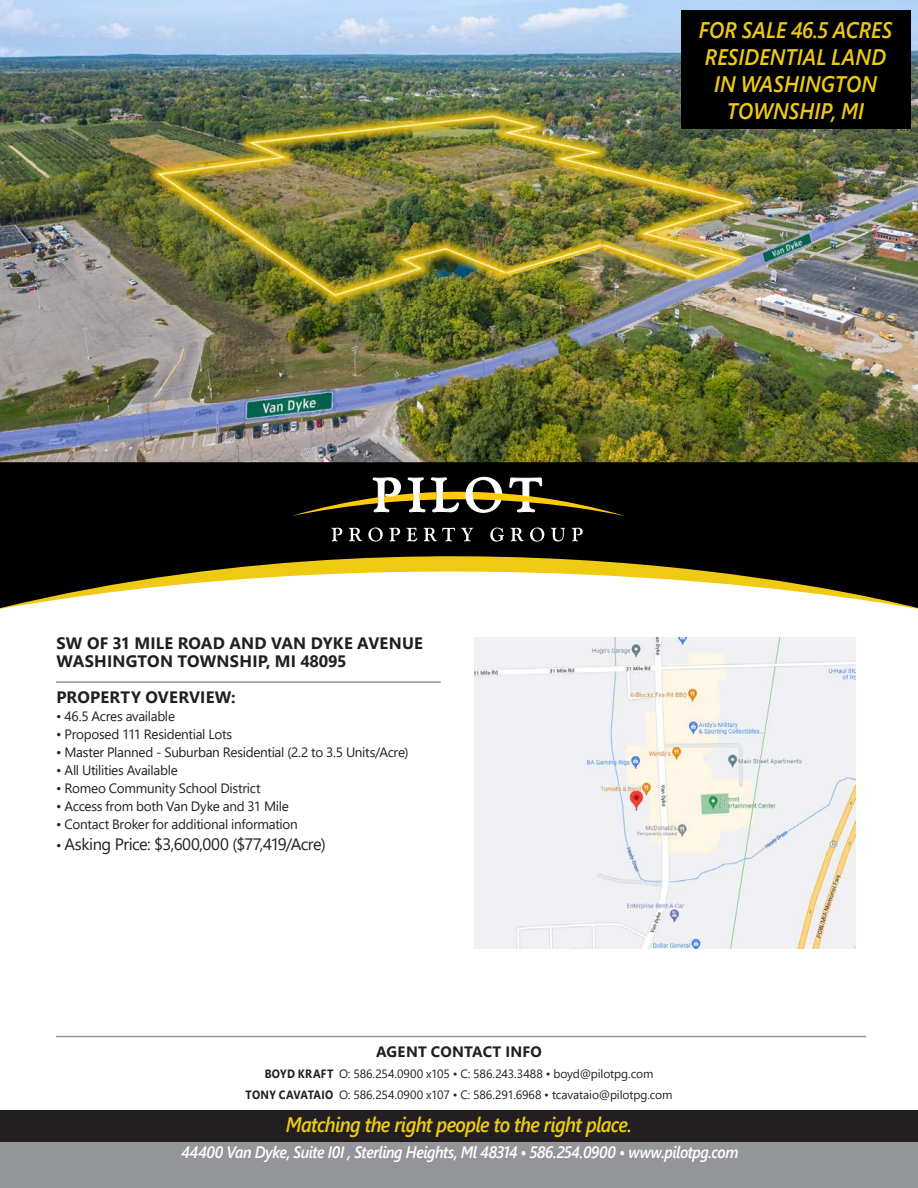
<style>
.page{position:relative;width:918px;height:1188px;background:#fff}
.page>*{position:absolute;margin:0;border:0;box-sizing:border-box;transform-origin:0 0}
.Page_Head{font:italic 600 22.5px "Segoe UI";letter-spacing:.005em;color:#efca13;scale:.9 1}
.t1{font:italic 600 21px "Segoe UI";letter-spacing:-.035em;color:#efca13;scale:.9 1}
.t2{font:italic 600 16.5px "Segoe UI";letter-spacing:-.03em;color:#fff;scale:.9 1}
.Address_Overview_hea{font:700 16.5px "Segoe UI";letter-spacing:.01em;color:#231f20}
.Overview_Copy{font:16.5px "Segoe UI";letter-spacing:-.025em;color:#231f20}
.Address_Overview_hea-2{font:700 15px "Segoe UI";letter-spacing:.015em;color:#231f20}
.Overview_Copy-2{font:13.5px "Segoe UI";letter-spacing:-.02em;color:#231f20}
.Address_Overview_hea-3{font:12px "Segoe UI";letter-spacing:-.01em;color:#231f20}
.s1{font-size:13.5px}
.s2{font-weight:700}
</style>
<div class="page">
<div style="left:0;top:1110px;width:918px;height:36px;background:#231f20"></div>
<div style="left:0;top:1143px;width:918px;height:45px;background:#939598"></div>
<hr style="left:56px;top:1036px;width:810px;height:1px;background:#939598">
<img style="left:0;top:0;width:918px;height:462px">
<hr style="left:56px;top:681px;width:385px;height:2px;background:#939598">
<svg style="left:0;top:462px;width:918px;height:146px;fill:#000"></svg>
<div style="left:276px;top:465px;width:366px;height:84px;background:#000"></div>
<svg style="left:331px;top:527px;width:252px;height:15px"></svg>
<svg style="left:292px;top:477px;width:333px;height:39px"></svg>
<div style="left:681px;top:11px;width:230px;height:118px;background:#000"></div>
<img style="left:474px;top:637px;width:381px;height:311px">
<p class="Page_Head" style="left:699px;top:8px;width:216px">FOR SALE 46.5 ACRES</p>
<p class="Page_Head" style="left:705px;top:35px;width:203px">RESIDENTIAL LAND</p>
<p class="Page_Head" style="left:714px;top:62px;width:183px">IN WASHINGTON</p>
<p class="Page_Head" style="left:727px;top:89px;width:154px">TOWNSHIP, MI</p>
<p class="Address_Overview_hea" style="left:56px;top:628px;width:368px">SW OF 31 MILE ROAD AND VAN DYKE AVENUE</p>
<p class="Address_Overview_hea" style="left:56px;top:646px;width:292px">WASHINGTON TOWNSHIP, MI 48095</p>
<p class="Address_Overview_hea" style="left:56px;top:682px;width:181px">PROPERTY OVERVIEW:</p>
<p class="Overview_Copy-2" style="left:56px;top:704px;width:120px">• 46.5 Acres available</p>
<p class="Overview_Copy-2" style="left:56px;top:722px;width:178px">• Proposed 111 Residential Lots</p>
<p class="Overview_Copy-2" style="left:56px;top:740px;width:354px">• Master Planned - Suburban Residential (2.2 to 3.5 Units/Acre)</p>
<p class="Overview_Copy-2" style="left:56px;top:758px;width:123px">• All Utilities Available</p>
<p class="Overview_Copy-2" style="left:56px;top:776px;width:206px">• Romeo Community School District</p>
<p class="Overview_Copy-2" style="left:56px;top:794px;width:234px">• Access from both Van Dyke and 31 Mile</p>
<p class="Overview_Copy-2" style="left:56px;top:812px;width:243px">• Contact Broker for additional information</p>
<p class="Overview_Copy" style="left:56px;top:829px;width:271px"><span class="s1">•</span> Asking Price: $3,600,000 ($77,419/Acre)</p>
<p class="Address_Overview_hea-2" style="left:376px;top:1038px;width:167px">AGENT CONTACT INFO</p>
<p class="Address_Overview_hea-3" style="left:265px;top:1063px;width:390px"><span class="s2">BOYD KRAFT</span> O: 586.254.0900 x105 • C: 586.243.3488 • boyd@pilotpg.com</p>
<p class="Address_Overview_hea-3" style="left:246px;top:1084px;width:429px"><span class="s2">TONY CAVATAIO</span> O: 586.254.0900 x107 • C: 586.291.6968 • tcavataio@pilotpg.com</p>
<h2 class="t1" style="left:286px;top:1104px;width:386px">Matching the right people to the right place.</h2>
<p class="t2" style="left:182px;top:1137px;width:620px">44400 Van Dyke, Suite I0I , Sterling Heights, Ml 48314 • 586.254.0900 • www.pilotpg.com</p>
</div>
